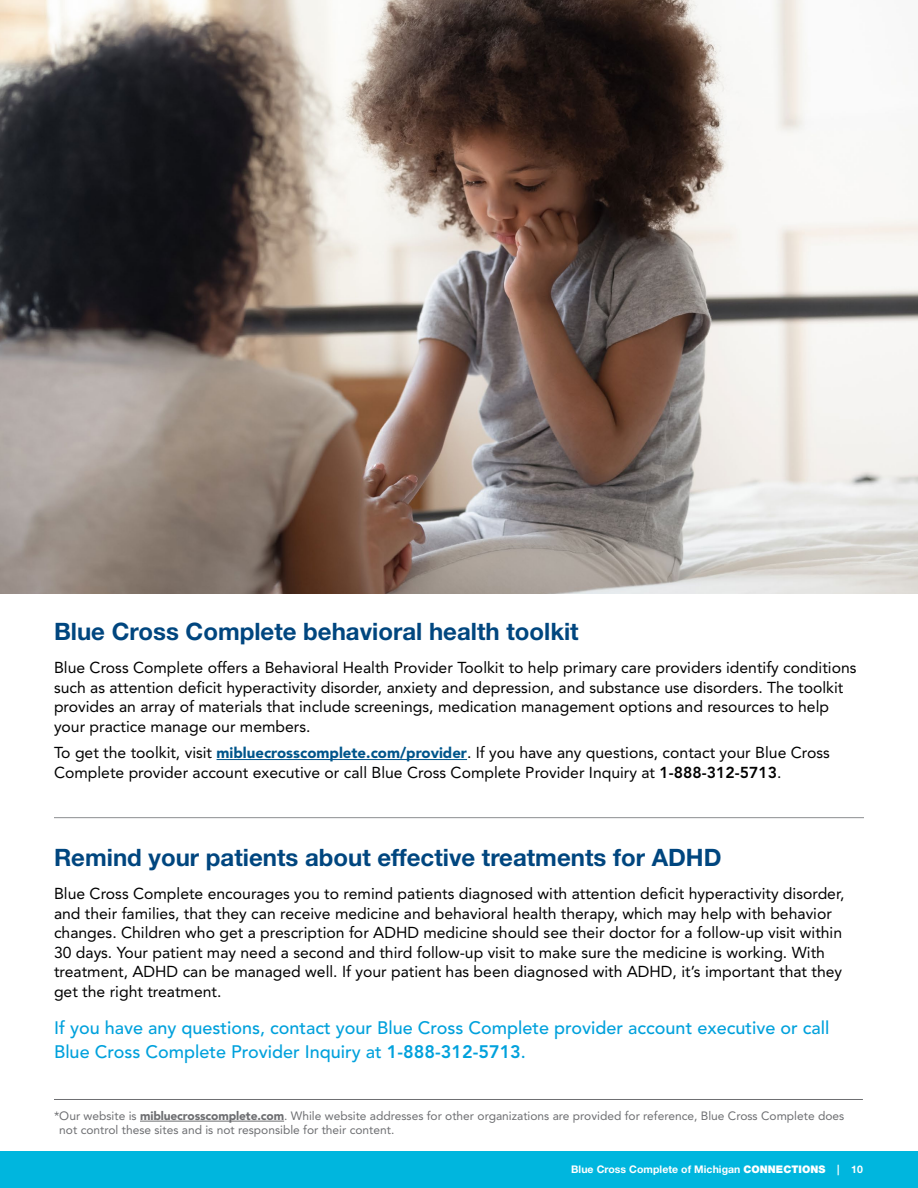
<style>
.page{position:relative;width:918px;height:1188px;background:#fff}
.page>*{position:absolute;margin:0;border:0;box-sizing:border-box;transform-origin:0 0}
.t1{font:700 24px "Helvetica Neue LT Std";color:#00467f}
.Light_Blue_Callout{font:500 18px/24px "Avenir LT Std";color:#00a1dc}
.Body_TXT{font:15.75px/19.5px "Avenir LT Std";color:#000}
.footnote{font:12px/14.4px "Avenir LT Std";color:#6d6e71}
.t2{font:700 10.5px "Helvetica Neue LT Std";letter-spacing:.005em;color:#fff}
.s1{font-weight:900;font-size:15px;color:#00558b}
.s2{font-weight:800}
.s3{font-weight:900}
</style>
<div class="page">
<div style="left:0;top:1151px;width:918px;height:37px;background:#00b6de"></div>
<img style="left:0;top:0;width:918px;height:594px">
<hr style="left:217px;top:759px;width:250px;height:1px;background:#00558b">
<hr style="left:54px;top:817px;width:810px;height:1px;background:#8b8e90">
<hr style="left:54px;top:1099px;width:809px;height:1px;background:#6d6e71">
<hr style="left:140px;top:1121px;width:144px;height:1px;background:#6d6e71">
<p class="t1" style="left:54px;top:617px;width:526px">Blue Cross Complete behavioral health toolkit</p>
<p class="Body_TXT" style="left:54px;top:658px;width:804px">Blue Cross Complete offers a Behavioral Health Provider Toolkit to help primary care providers identify conditions such as attention deficit hyperactivity disorder, anxiety and depression, and substance use disorders. The toolkit provides an array of materials that include screenings, medication management options and resources to help your practice manage our members.</p>
<p class="Body_TXT" style="left:54px;top:743px;width:777px">To get the toolkit, visit <span class="s1">mibluecrosscomplete.com/provider</span>. If you have any questions, contact your Blue Cross<br>Complete provider account executive or call Blue Cross Complete Provider Inquiry at <span class="s2">1-888-312-5713</span>.</p>
<p class="t1" style="left:54px;top:843px;width:669px">Remind your patients about effective treatments for ADHD</p>
<p class="Body_TXT" style="left:54px;top:884px;width:792px">Blue Cross Complete encourages you to remind patients diagnosed with attention deficit hyperactivity disorder, and their families, that they can receive medicine and behavioral health therapy, which may help with behavior changes. Children who get a prescription for ADHD medicine should see their doctor for a follow-up visit within 30 days. Your patient may need a second and third follow-up visit to make sure the medicine is working. With treatment, ADHD can be managed well. If your patient has been diagnosed with ADHD, it’s important that they get the right treatment.</p>
<p class="Light_Blue_Callout" style="left:54px;top:1017px;width:777px">If you have any questions, contact your Blue Cross Complete provider account executive or call<br>Blue Cross Complete Provider Inquiry at <span class="s2">1-888-312-5713</span>.</p>
<p class="footnote" style="left:59px;top:1109px;width:786px;text-indent:-5px">*Our website is <span class="s3">mibluecrosscomplete.com</span>. While website addresses for other organizations are provided for reference, Blue Cross Complete does not control these sites and is not responsible for their content.</p>
<p class="t2" style="left:571px;top:1163px;width:293px">Blue Cross Complete of Michigan <span class="s3">CONNECTIONS</span> | 10</p>
</div>
